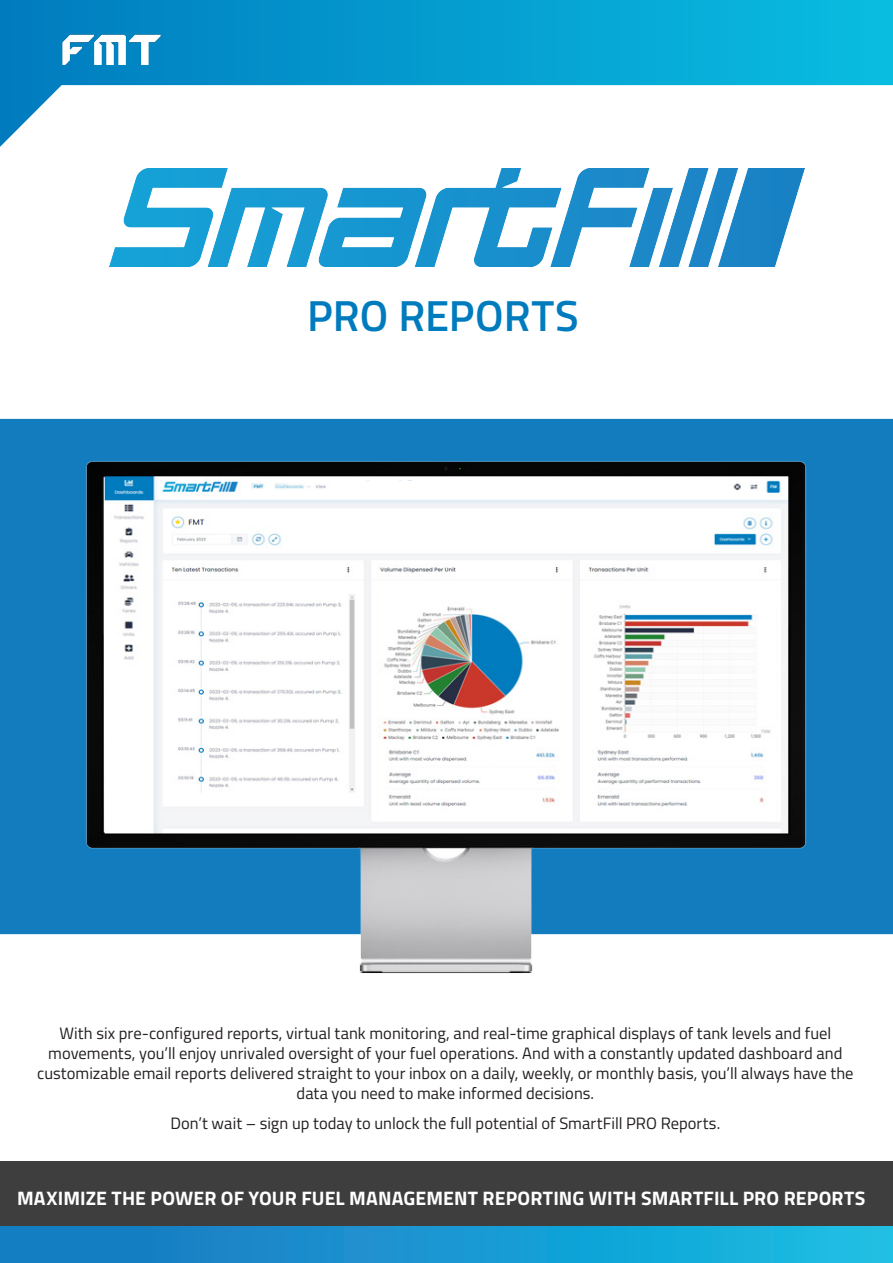
<style>
.page{position:relative;width:893px;height:1263px;background:#fff}
.page>*{position:absolute;margin:0;border:0;box-sizing:border-box;transform-origin:0 0}
.t1{font:600 43.5px "Titillium Web";color:#007bbe}
.t2{font:700 19.5px "Titillium Web";letter-spacing:.005em;color:#fff}
.t3{font:16.5px/19.8px "Titillium Web";color:#231f20;text-align:center}
</style>
<div class="page">
<svg style="left:0;top:1225px;width:893px;height:38px;background:#1896cd"></svg>
<svg style="left:0;top:0;width:893px;height:147px"></svg>
<img style="left:53px;top:27px;width:116px;height:37px">
<div style="left:0;top:1161px;width:893px;height:64px;background:#3e3e3f"></div>
<div style="left:0;top:419px;width:893px;height:515px;background:#127cbf"></div>
<img style="left:76px;top:446px;width:747px;height:528px">
<img style="left:110px;top:168px;width:694px;height:99px">
<p class="t1" style="left:307px;top:283px;width:273px">PRO REPORTS</p>
<p class="t3" style="left:37px;top:1023px;width:818px">With six pre-configured reports, virtual tank monitoring, and real-time graphical displays of tank levels and fuel movements, you’ll enjoy unrivaled oversight of your fuel operations. And with a constantly updated dashboard and customizable email reports delivered straight to your inbox on a daily, weekly, or monthly basis, you’ll always have the data you need to make informed decisions.</p>
<p class="t3" style="left:170px;top:1113px;width:551px">Don’t wait – sign up today to unlock the full potential of SmartFill PRO Reports.</p>
<p class="t2" style="left:17px;top:1183px;width:850px">MAXIMIZE THE POWER OF YOUR FUEL MANAGEMENT REPORTING WITH SMARTFILL PRO REPORTS</p>
</div>
